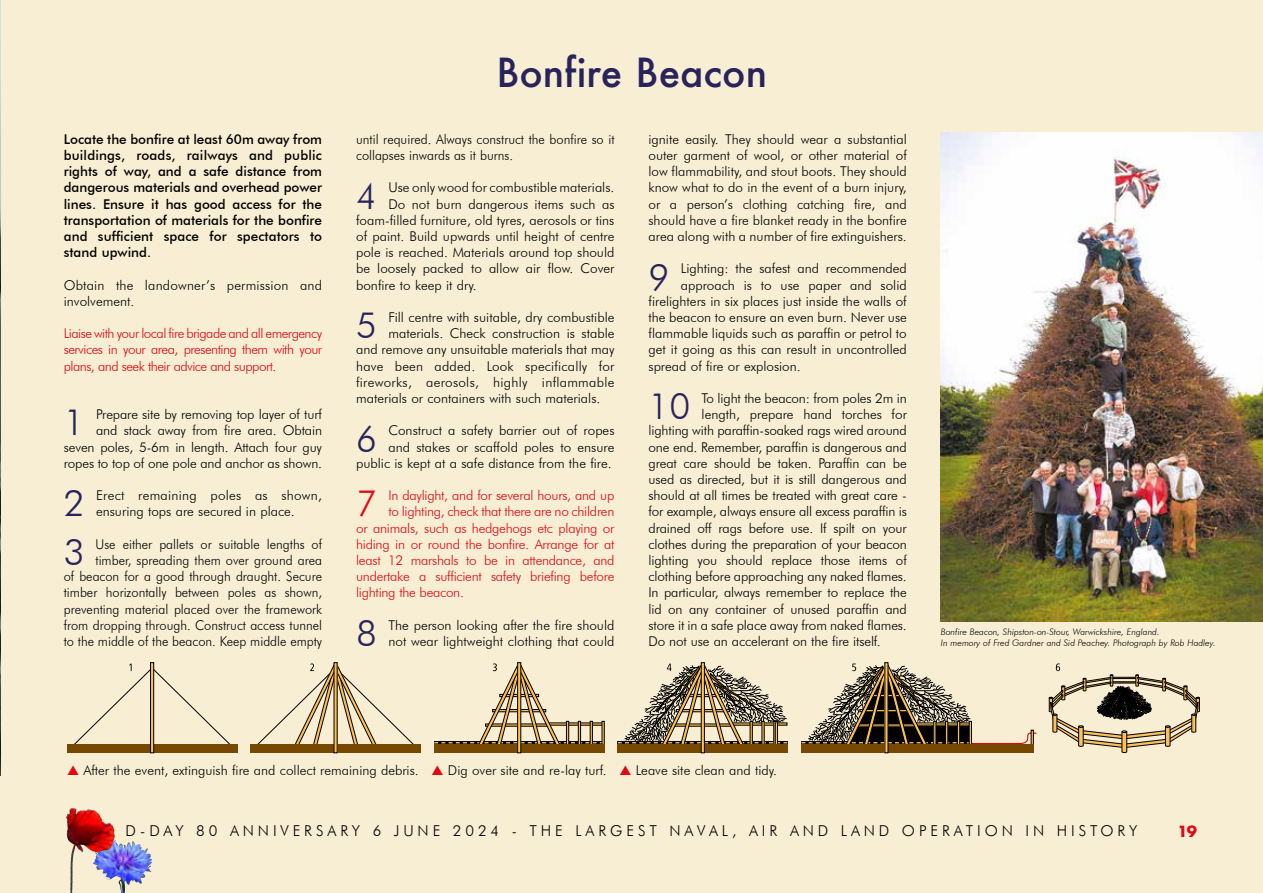
<style>
.page{position:relative;width:1263px;height:893px;background:#f7eed4}
.page>*{position:absolute;margin:0;border:0;box-sizing:border-box;transform-origin:0 0}
.t1{font:500 39px "Futura";color:#29235c}
.t2{font:300 36.15px "Futura BT";color:#29235c}
.t3{font:300 36.15px "Futura BT";color:#e30613}
.t4{font:300 15px "Futura BT";letter-spacing:.26em;color:#000}
.t5{font:700 15px "Futura";color:#e30613}
.t6{font:300 13.5px/16.2px "Futura BT";color:#000}
.t7{font:300 13.5px/16.2px "Futura BT";letter-spacing:-.02em;color:#e30613;text-align:justify}
.t8{font:300 13.5px/16.2px "Futura BT";color:#000;text-align:right;scale:.95 1}
.t9{font:500 13.5px/16.2px "Futura BT";letter-spacing:.005em;color:#000;text-align:justify}
.t10{font:300 13.5px "Futura BT";letter-spacing:.02em;color:#000}
.t11{font:italic 300 9px/10.8px "Futura BT";color:#000}
.s1{color:#e30613}
</style>
<div class="page">
<svg style="left:102px;top:840px;width:13px;height:5px"></svg>
<img style="left:66px;top:808px;width:8px;height:53px">
<img style="left:0;top:0;width:1px;height:776px">
<div style="left:801px;top:744px;width:233px;height:9px;background:#764800"></div>
<div style="left:884px;top:662px;width:4px;height:91px;border:1px solid #000"></div>
<div style="left:601px;top:721px;width:4px;height:25px;border:1px solid #000"></div>
<div style="left:434px;top:744px;width:170px;height:9px;background:#764800"></div>
<div style="left:517px;top:662px;width:4px;height:91px;border:1px solid #000"></div>
<div style="left:250px;top:744px;width:171px;height:9px;background:#764800"></div>
<div style="left:334px;top:662px;width:4px;height:91px;border:1px solid #000"></div>
<div style="left:67px;top:744px;width:170px;height:9px;background:#764800"></div>
<div style="left:150px;top:662px;width:4px;height:91px;border:1px solid #000"></div>
<div style="left:618px;top:744px;width:170px;height:9px;background:#764800"></div>
<div style="left:701px;top:662px;width:4px;height:91px;border:1px solid #000"></div>
<svg style="left:74px;top:664px;width:156px;height:84px"></svg>
<svg style="left:257px;top:663px;width:157px;height:86px"></svg>
<svg style="left:434px;top:663px;width:170px;height:86px"></svg>
<svg style="left:618px;top:664px;width:170px;height:85px"></svg>
<svg style="left:801px;top:664px;width:236px;height:85px"></svg>
<svg style="left:1049px;top:663px;width:151px;height:90px"></svg>
<img style="left:941px;top:133px;width:322px;height:488px">
<p class="t9" style="left:64px;top:131px;width:260px">Locate the bonfire at least 60m away from buildings, roads, railways and public rights of way, and a safe distance from dangerous materials and overhead power lines. Ensure it has good access for the transportation of materials for the bonfire and sufficient space for spectators to stand upwind.</p>
<p class="t6" style="left:64px;top:277px;width:260px">Obtain the landowner’s permission and involvement.</p>
<p class="t7" style="left:64px;top:325px;width:260px">Liaise with your local fire brigade and all emergency services in your area, presenting them with your plans, and seek their advice and support.</p>
<h2 class="t2" style="left:64px;top:401px;width:22px">1</h2>
<p class="t6" style="left:64px;top:406px;width:260px;text-align:right">Prepare site by removing top layer of turf<br>and stack away from fire area. Obtain seven poles, 5-6m in length. Attach four guy ropes to top of one pole and anchor as shown.</p>
<h2 class="t2" style="left:64px;top:482px;width:22px">2</h2>
<p class="t6" style="left:96px;top:487px;width:228px">Erect remaining poles as shown, ensuring tops are secured in place.</p>
<h2 class="t2" style="left:64px;top:530px;width:22px">3</h2>
<p class="t8" style="left:64px;top:536px;width:273px">Use either pallets or suitable lengths of timber, spreading them over ground area<br>of beacon for a good through draught. Secure timber horizontally between poles as shown, preventing material placed over the framework from dropping through. Construct access tunnel to the middle of the beacon. Keep middle empty</p>
<h1 class="t1" style="left:496px;top:46px;width:272px">Bonfire Beacon</h1>
<p class="t8" style="left:356px;top:131px;width:273px;text-align:left">until required. Always construct the bonfire so it collapses inwards as it burns.</p>
<h2 class="t2" style="left:356px;top:174px;width:22px">4</h2>
<p class="t6" style="left:388px;top:179px;width:227px">Use only wood for combustible materials.</p>
<p class="t6" style="left:388px;top:196px;width:228px">Do not burn dangerous items such as</p>
<p class="t6" style="left:356px;top:212px;width:260px">foam-filled furniture, old tyres, aerosols or tins</p>
<p class="t6" style="left:356px;top:228px;width:260px">of paint. Build upwards until height of centre</p>
<p class="t6" style="left:356px;top:244px;width:260px">pole is reached. Materials around top should</p>
<p class="t6" style="left:356px;top:260px;width:260px">be loosely packed to allow air flow. Cover</p>
<p class="t6" style="left:356px;top:277px;width:122px">bonfire to keep it dry.</p>
<h2 class="t2" style="left:356px;top:303px;width:22px">5</h2>
<p class="t6" style="left:388px;top:309px;width:228px">Fill centre with suitable, dry combustible</p>
<p class="t6" style="left:388px;top:325px;width:228px">materials. Check construction is stable</p>
<p class="t6" style="left:356px;top:341px;width:260px">and remove any unsuitable materials that may</p>
<p class="t6" style="left:356px;top:358px;width:260px">have been added. Look specifically for</p>
<p class="t10" style="left:356px;top:374px;width:260px">fireworks, aerosols, highly inflammable</p>
<p class="t6" style="left:356px;top:390px;width:246px">materials or containers with such materials.</p>
<h2 class="t2" style="left:356px;top:417px;width:22px">6</h2>
<p class="t6" style="left:356px;top:422px;width:260px;text-align:right">Construct a safety barrier out of ropes<br>and stakes or scaffold poles to ensure public is kept at a safe distance from the fire.</p>
<h2 class="t3" style="left:356px;top:482px;width:22px">7</h2>
<p class="t7" style="left:388px;top:487px;width:227px">In daylight, and for several hours, and up</p>
<p class="t7" style="left:388px;top:503px;width:227px">to lighting, check that there are no children</p>
<p class="t7" style="left:356px;top:520px;width:260px">or animals, such as hedgehogs etc playing or</p>
<p class="t7" style="left:356px;top:536px;width:260px">hiding in or round the bonfire. Arrange for at</p>
<p class="t7" style="left:356px;top:552px;width:260px">least 12 marshals to be in attendance, and</p>
<p class="t7" style="left:356px;top:568px;width:260px">undertake a sufficient safety briefing before</p>
<p class="t7" style="left:356px;top:584px;width:109px">lighting the beacon.</p>
<h2 class="t2" style="left:356px;top:611px;width:22px">8</h2>
<p class="t6" style="left:388px;top:617px;width:228px">The person looking after the fire should not wear lightweight clothing that could</p>
<p class="t6" style="left:648px;top:131px;width:260px;text-align:justify">ignite easily. They should wear a substantial outer garment of wool, or other material of low flammability, and stout boots. They should know what to do in the event of a burn injury, or a person’s clothing catching fire, and should have a fire blanket ready in the bonfire area along with a number of fire extinguishers.</p>
<h2 class="t2" style="left:648px;top:255px;width:22px">9</h2>
<p class="t6" style="left:681px;top:260px;width:228px">Lighting: the safest and recommended</p>
<p class="t6" style="left:681px;top:277px;width:228px">approach is to use paper and solid</p>
<p class="t6" style="left:648px;top:293px;width:260px">firelighters in six places just inside the walls of</p>
<p class="t6" style="left:648px;top:309px;width:260px">the beacon to ensure an even burn. Never use</p>
<p class="t6" style="left:648px;top:325px;width:260px">flammable liquids such as paraffin or petrol to</p>
<p class="t6" style="left:648px;top:341px;width:260px">get it going as this can result in uncontrolled</p>
<p class="t6" style="left:648px;top:358px;width:154px">spread of fire or explosion.</p>
<h2 class="t2" style="left:648px;top:384px;width:43px">10</h2>
<p class="t6" style="left:702px;top:390px;width:207px">To light the beacon: from poles 2m in</p>
<p class="t6" style="left:702px;top:406px;width:207px">length, prepare hand torches for</p>
<p class="t6" style="left:648px;top:422px;width:260px">lighting with paraffin-soaked rags wired around</p>
<p class="t6" style="left:648px;top:439px;width:260px">one end. Remember, paraffin is dangerous and</p>
<p class="t6" style="left:648px;top:455px;width:260px">great care should be taken. Paraffin can be</p>
<p class="t6" style="left:648px;top:471px;width:260px">used as directed, but it is still dangerous and</p>
<p class="t6" style="left:648px;top:487px;width:260px">should at all times be treated with great care -</p>
<p class="t6" style="left:648px;top:503px;width:260px">for example, always ensure all excess paraffin is</p>
<p class="t6" style="left:648px;top:520px;width:260px">drained off rags before use. If spilt on your</p>
<p class="t6" style="left:648px;top:536px;width:260px">clothes during the preparation of your beacon</p>
<p class="t6" style="left:648px;top:552px;width:260px">lighting you should replace those items of</p>
<p class="t6" style="left:648px;top:568px;width:260px">clothing before approaching any naked flames.</p>
<p class="t6" style="left:648px;top:584px;width:260px">In particular, always remember to replace the</p>
<p class="t6" style="left:648px;top:601px;width:260px">lid on any container of unused paraffin and</p>
<p class="t6" style="left:648px;top:617px;width:260px">store it in a safe place away from naked flames.</p>
<p class="t6" style="left:648px;top:633px;width:234px">Do not use an accelerant on the fire itself.</p>
<p class="t11" style="left:941px;top:626px;width:276px">Bonfire Beacon, Shipston-on-Stour, Warwickshire, England.<br>In memory of Fred Gardner and Sid Peachey. Photograph by Rob Hadley.</p>
<p class="t6" style="left:67px;top:762px;width:711px"><span class="s1">▲</span> After the event, extinguish fire and collect remaining debris. <span class="s1">▲</span> Dig over site and re-lay turf. <span class="s1">▲</span> Leave site clean and tidy.</p>
<p class="t4" style="left:125px;top:821px;width:1013px">D-DAY 80 ANNIVERSARY 6 JUNE 2024 - THE LARGEST NAVAL, AIR AND LAND OPERATION IN HISTORY</p>
<p class="t5" style="left:1177px;top:820px;width:21px">19</p>
</div>
